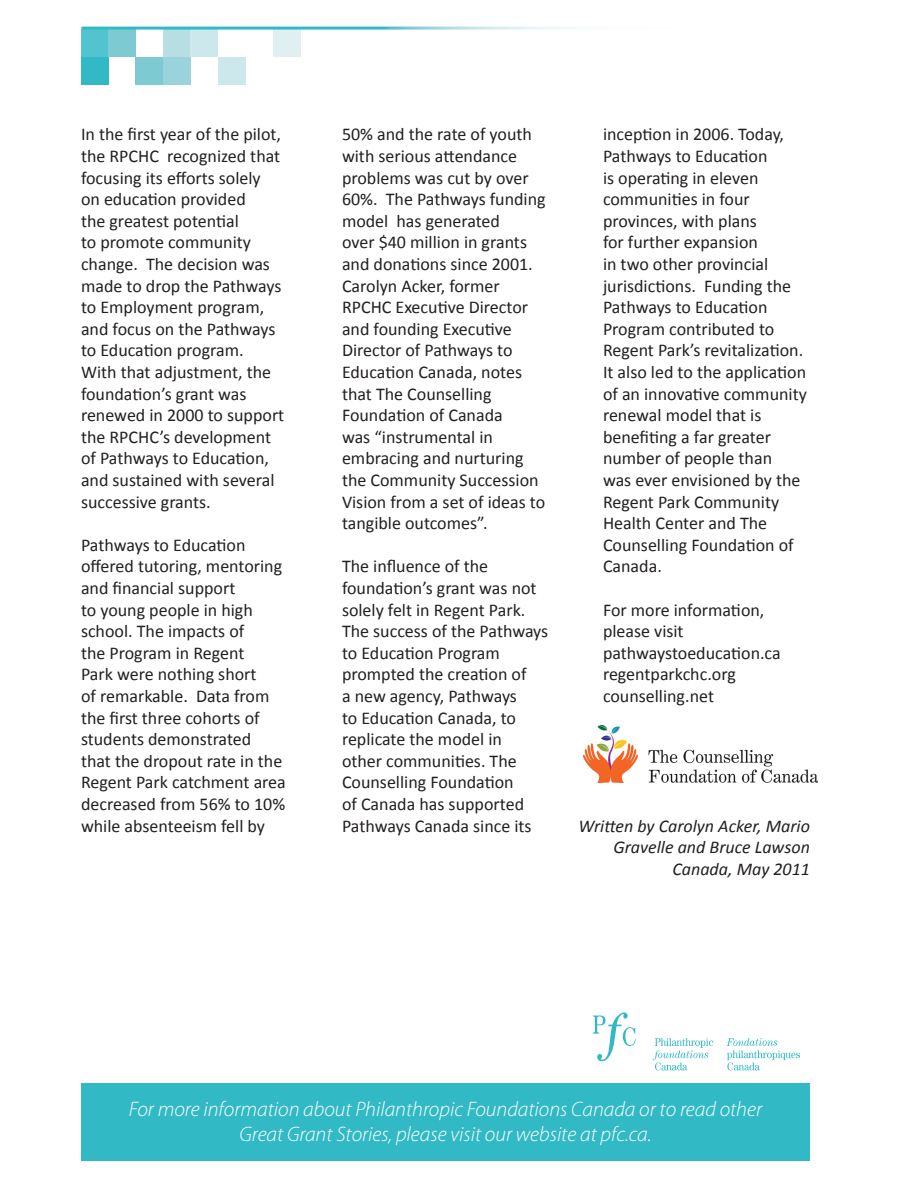
<style>
.page{position:relative;width:918px;height:1188px;background:#fff}
.page>*{position:absolute;margin:0;border:0;box-sizing:border-box;transform-origin:0 0}
.t1{font:italic 300 21px/25.2px "Myriad Pro";color:#fff;text-align:center}
.t2{font:18px/21.6px "Calibri";color:#231f20}
.t3{font:italic 18px/21.6px "Calibri";color:#231f20;text-align:right}
</style>
<div class="page">
<div style="left:81px;top:57px;width:27px;height:27px;background:#32b9c6"></div>
<div style="left:81px;top:30px;width:27px;height:27px;background:#52c4cf"></div>
<div style="left:108px;top:30px;width:28px;height:27px;background:#7ecad3"></div>
<div style="left:136px;top:57px;width:27px;height:27px;background:#7ecad3"></div>
<div style="left:163px;top:57px;width:28px;height:27px;background:#99d4dc"></div>
<div style="left:163px;top:30px;width:28px;height:27px;background:#b6dee3"></div>
<div style="left:191px;top:30px;width:27px;height:27px;background:#cde8ed"></div>
<div style="left:218px;top:57px;width:27px;height:27px;background:#cde8ed"></div>
<div style="left:273px;top:30px;width:27px;height:27px;background:#e0f0f2"></div>
<div style="left:81px;top:1083px;width:729px;height:78px;background:#32b9c6"></div>
<svg style="left:653px;top:1038px;width:60px;height:32px"></svg>
<svg style="left:727px;top:1038px;width:73px;height:32px"></svg>
<svg style="left:593px;top:1013px;width:43px;height:48px"></svg>
<img style="left:584px;top:725px;width:233px;height:58px">
<p class="t2" style="left:81px;top:123px;width:205px">In the first year of the pilot, the RPCHC recognized that focusing its efforts solely<br>on education provided<br>the greatest potential<br>to promote community change. The decision was made to drop the Pathways to Employment program, and focus on the Pathways to Education program.<br>With that adjustment, the foundation’s grant was renewed in 2000 to support the RPCHC’s development of Pathways to Education, and sustained with several successive grants.</p>
<p class="t2" style="left:81px;top:533px;width:206px">Pathways to Education offered tutoring, mentoring and financial support<br>to young people in high school. The impacts of<br>the Program in Regent<br>Park were nothing short<br>of remarkable. Data from the first three cohorts of students demonstrated<br>that the dropout rate in the<br>Regent Park catchment area decreased from 56% to 10% while absenteeism fell by</p>
<p class="t2" style="left:342px;top:123px;width:205px">50% and the rate of youth with serious attendance problems was cut by over<br>60%. The Pathways funding model has generated<br>over $40 million in grants and donations since 2001.<br>Carolyn Acker, former<br>RPCHC Executive Director and founding Executive<br>Director of Pathways to<br>Education Canada, notes that The Counselling<br>Foundation of Canada<br>was “instrumental in embracing and nurturing the Community Succession<br>Vision from a set of ideas to tangible outcomes”.</p>
<p class="t2" style="left:342px;top:555px;width:208px">The influence of the foundation’s grant was not solely felt in Regent Park.<br>The success of the Pathways to Education Program prompted the creation of<br>a new agency, Pathways<br>to Education Canada, to replicate the model in<br>other communities. The<br>Counselling Foundation<br>of Canada has supported<br>Pathways Canada since its</p>
<p class="t2" style="left:603px;top:123px;width:205px">inception in 2006. Today,<br>Pathways to Education<br>is operating in eleven communities in four provinces, with plans<br>for further expansion<br>in two other provincial jurisdictions. Funding the<br>Pathways to Education<br>Program contributed to<br>Regent Park’s revitalization.<br>It also led to the application of an innovative community renewal model that is benefiting a far greater number of people than<br>was ever envisioned by the<br>Regent Park Community<br>Health Center and The<br>Counselling Foundation of<br>Canada.</p>
<p class="t2" style="left:603px;top:598px;width:179px">For more information, please visit pathwaystoeducation.ca regentparkchc.org counselling.net</p>
<p class="t3" style="left:579px;top:814px;width:233px">Written by Carolyn Acker, Mario<br>Gravelle and Bruce Lawson<br>Canada, May 2011</p>
<p class="t1" style="left:129px;top:1097px;width:635px">For more information about Philanthropic Foundations Canada or to read other<br>Great Grant Stories, please visit our website at pfc.ca.</p>
</div>
